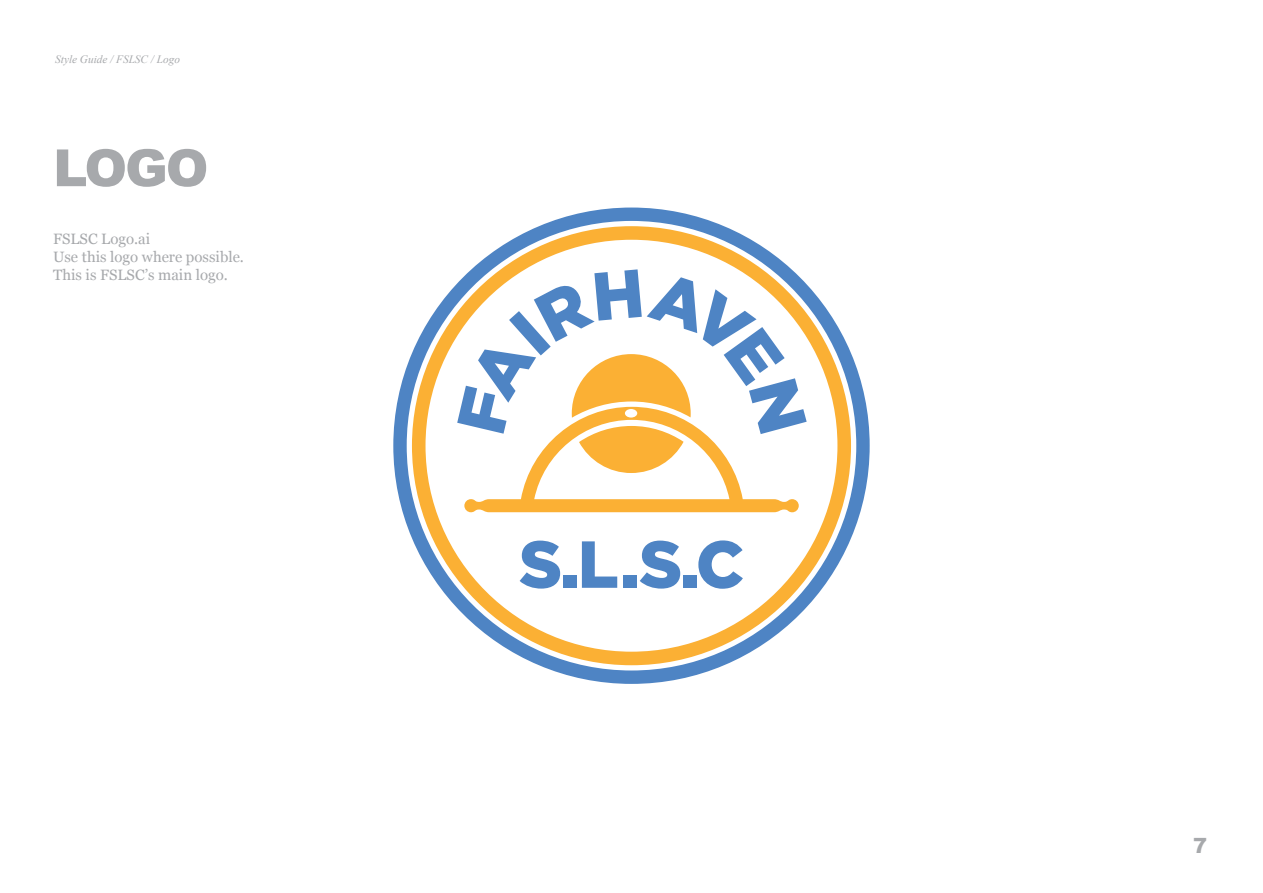
<style>
.page{position:relative;width:1263px;height:893px;background:#fff}
.page>*{position:absolute;margin:0;border:0;box-sizing:border-box;transform-origin:0 0}
.t1{font:900 51.3px "Arial";color:#a7a9ac}
.t2{font:900 21px "Arial";color:#a7a9ac}
.t3{font:15px/18px "Georgia";color:#a7a9ac}
.t4{font:italic 11.25px "Times New Roman";color:#a7a9ac}
</style>
<div class="page">
<svg style="left:393px;top:208px;width:477px;height:476px"></svg>
<svg style="left:412px;top:226px;width:439px;height:439px"></svg>
<svg style="left:457px;top:269px;width:350px;height:243px"></svg>
<svg style="left:520px;top:541px;width:40px;height:48px"></svg>
<div style="left:563px;top:575px;width:14px;height:13px;background:#4e84c4"></div>
<svg style="left:582px;top:541px;width:35px;height:47px"></svg>
<div style="left:623px;top:575px;width:13px;height:13px;background:#4e84c4"></div>
<svg style="left:640px;top:541px;width:40px;height:48px"></svg>
<div style="left:683px;top:575px;width:14px;height:13px;background:#4e84c4"></div>
<svg style="left:698px;top:540px;width:45px;height:49px"></svg>
<p class="t4" style="left:55px;top:52px;width:126px">Style Guide / FSLSC / Logo</p>
<h1 class="t1" style="left:53px;top:131px;width:157px">LOGO</h1>
<p class="t3" style="left:53px;top:229px;width:192px">FSLSC Logo.ai<br>Use this logo where possible.<br>This is FSLSC’s main logo.</p>
<h2 class="t2" style="left:1193px;top:830px;width:16px">7</h2>
</div>
